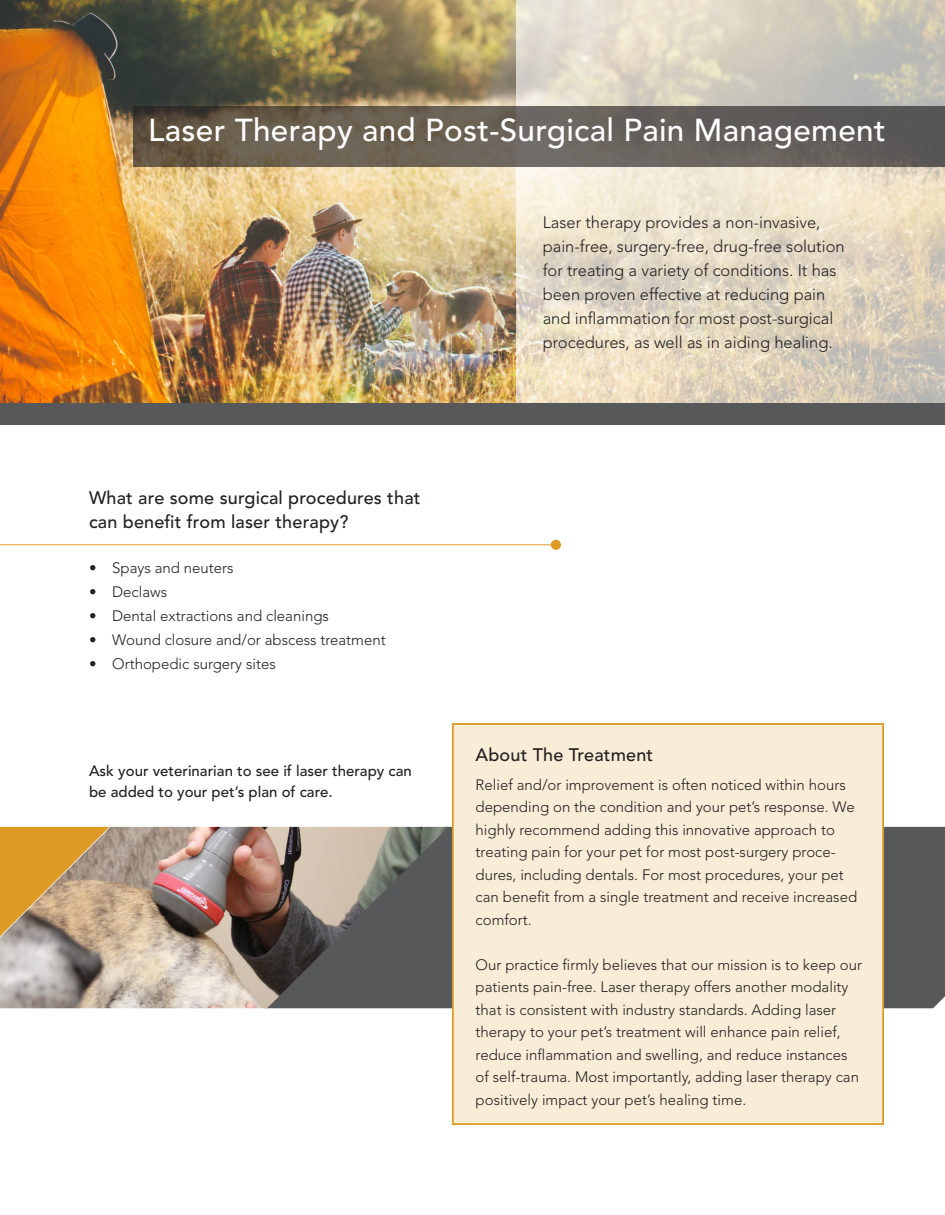
<style>
.page{position:relative;width:945px;height:1215px;background:#fff}
.page>*{position:absolute;margin:0;border:0;box-sizing:border-box;transform-origin:0 0}
.t1{font:500 31.5px "Avenir LT Std";letter-spacing:.01em;color:#fff}
.t2{font:500 18px/24px "Avenir LT Std";letter-spacing:.01em;color:#231f20}
.t3{font:300 16.5px/24px "Avenir LT Std";color:#231f20}
.t4{font:300 15px/22.5px "Avenir LT Std";color:#231f20}
.t5{font:500 15px/21px "Avenir LT Std";color:#231f20}
</style>
<div class="page">
<div style="left:884px;top:827px;width:61px;height:181px;background:#57585a"></div>
<div style="left:452px;top:723px;width:432px;height:402px;background:#f9edd8"></div>
<img style="left:0;top:0;width:517px;height:403px">
<svg style="left:517px;top:0;width:428px;height:403px"></svg>
<svg style="left:133px;top:106px;width:812px;height:61px"></svg>
<div style="left:0;top:403px;width:945px;height:21px;background:#57585a"></div>
<div style="left:452px;top:723px;width:432px;height:402px;border:2px solid #dd9b25"></div>
<hr style="left:0;top:544px;width:561px;height:1px;background:#dd9b25">
<div style="left:551px;top:540px;width:10px;height:10px;background:#dd9b25;border-radius:50%"></div>
<img style="left:0;top:827px;width:448px;height:181px">
<svg style="left:0;top:827px;width:110px;height:109px"></svg>
<p class="t1" style="left:148px;top:112px;width:739px">Laser Therapy and Post-Surgical Pain Management</p>
<p class="t2" style="left:89px;top:486px;width:333px">What are some surgical procedures that can benefit from laser therapy?</p>
<p class="t4" style="left:89px;top:557px;width:146px">• Spays and neuters</p>
<p class="t4" style="left:89px;top:581px;width:80px">• Declaws</p>
<p class="t4" style="left:89px;top:605px;width:241px">• Dental extractions and cleanings</p>
<p class="t4" style="left:89px;top:629px;width:298px">• Wound closure and/or abscess treatment</p>
<p class="t4" style="left:89px;top:653px;width:188px">• Orthopedic surgery sites</p>
<p class="t5" style="left:89px;top:761px;width:324px">Ask your veterinarian to see if laser therapy can be added to your pet’s plan of care.</p>
<p class="t3" style="left:543px;top:210px;width:304px">Laser therapy provides a non-invasive, pain-free, surgery-free, drug-free solution for treating a variety of conditions. It has been proven effective at reducing pain and inflammation for most post-surgical procedures, as well as in aiding healing.</p>
<p class="t2" style="left:476px;top:743px;width:179px">About The Treatment</p>
<p class="t4" style="left:476px;top:774px;width:383px">Relief and/or improvement is often noticed within hours depending on the condition and your pet’s response. We highly recommend adding this innovative approach to treating pain for your pet for most post-surgery proce&shy;dures, including dentals. For most procedures, your pet can benefit from a single treatment and receive increased comfort.</p>
<p class="t4" style="left:476px;top:954px;width:388px">Our practice firmly believes that our mission is to keep our patients pain-free. Laser therapy offers another modality that is consistent with industry standards. Adding laser therapy to your pet’s treatment will enhance pain relief, reduce inflammation and swelling, and reduce instances of self-trauma. Most importantly, adding laser therapy can positively impact your pet’s healing time.</p>
</div>
